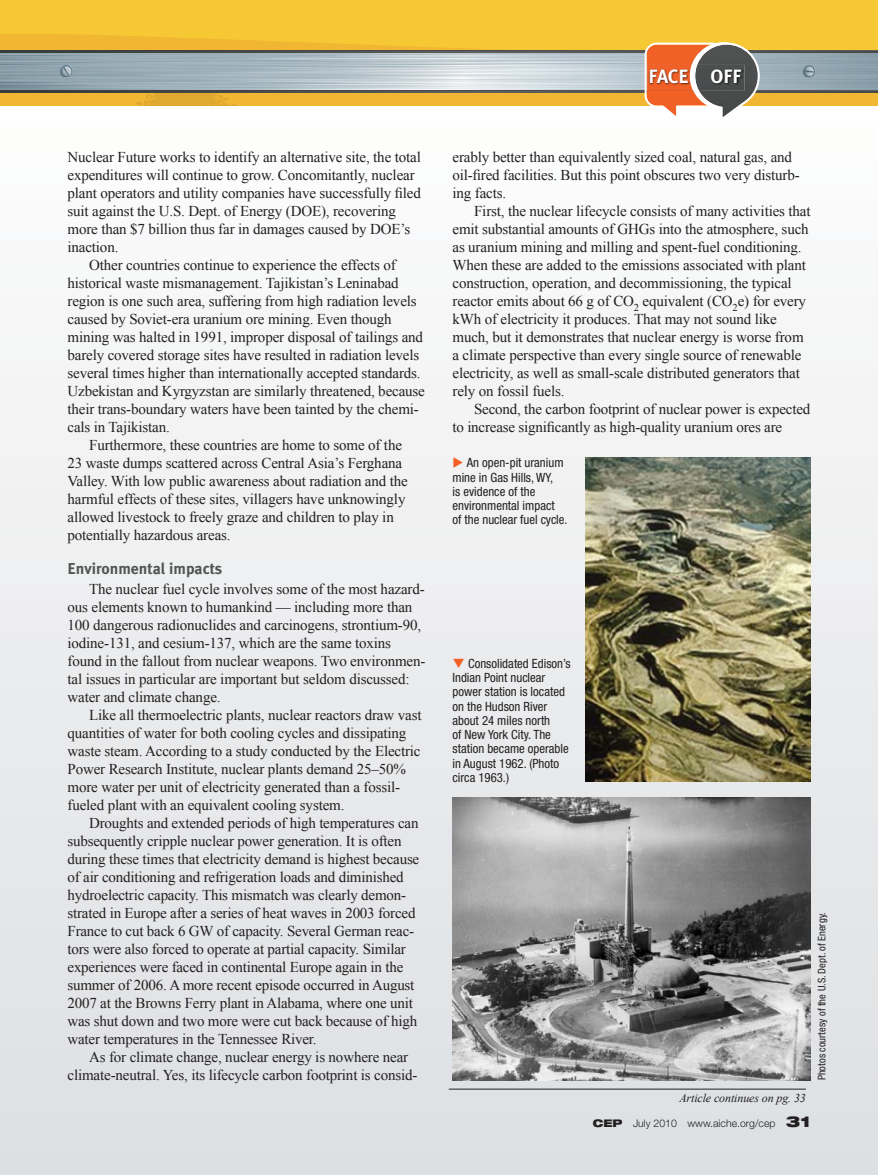
<style>
.page{position:relative;width:878px;height:1175px;background:#fff}
.page>*{position:absolute;margin:0;border:0;box-sizing:border-box;transform-origin:0 0}
.t1{font:19.2px "Meta Plus Bold Caps";color:#fff}
.t2{font:700 15.75px "Meta Plus";color:#525553}
.t3{font:15px/18px "Times New Roman";letter-spacing:-.01em;color:#231f20}
.t4{font:condensed 12.75px/14.2px "Helvetica Neue";color:#231f20}
.t5{font:italic 12px "Times New Roman";letter-spacing:-.01em;color:#231f20}
.t6{font:condensed 10.5px "Helvetica Neue";color:#231f20}
.t7{font:300 10.5px "Helvetica Neue";color:#231f20}
.s1{color:#f15f24}
.s2{font-weight:900;font-stretch:expanded}
.s3{font-weight:900;font-stretch:expanded;font-size:15px}
</style>
<div class="page">
<div style="left:0;top:95px;width:878px;height:1079px;background:linear-gradient(to bottom,#fdfdfd,#dbdee1)"></div>
<svg style="left:0;top:0;width:878px;height:122px;background:#d8c078"></svg>
<img style="left:647px;top:65px;width:42px;height:25px">
<img style="left:689px;top:65px;width:55px;height:25px">
<img style="left:693px;top:65px;width:5px;height:25px">
<hr style="left:449px;top:1088px;width:357px;height:1px;background:#231f20">
<img style="left:452px;top:797px;width:358px;height:283px">
<img style="left:585px;top:457px;width:225px;height:324px">
<p class="t3" style="left:68px;top:148px;width:355px">Nuclear Future works to identify an alternative site, the total</p>
<p class="t3" style="left:68px;top:166px;width:348px">expenditures will continue to grow. Concomitantly, nuclear</p>
<p class="t3" style="left:68px;top:184px;width:355px">plant operators and utility companies have successfully filed</p>
<p class="t3" style="left:68px;top:202px;width:330px">suit against the U.S. Dept. of Energy (DOE), recovering</p>
<p class="t3" style="left:68px;top:220px;width:344px">more than $7 billion thus far in damages caused by DOE’s</p>
<p class="t3" style="left:68px;top:238px;width:52px">inaction.</p>
<p class="t3" style="left:89px;top:256px;width:308px">Other countries continue to experience the effects of</p>
<p class="t3" style="left:68px;top:274px;width:333px">historical waste mismanagement. Tajikistan’s Leninabad</p>
<p class="t3" style="left:68px;top:292px;width:350px">region is one such area, suffering from high radiation levels</p>
<p class="t3" style="left:68px;top:310px;width:325px">caused by Soviet-era uranium ore mining. Even though</p>
<p class="t3" style="left:68px;top:328px;width:357px">mining was halted in 1991, improper disposal of tailings and</p>
<p class="t3" style="left:68px;top:346px;width:353px">barely covered storage sites have resulted in radiation levels</p>
<p class="t3" style="left:68px;top:364px;width:355px">several times higher than internationally accepted standards.</p>
<p class="t3" style="left:68px;top:382px;width:359px">Uzbekistan and Kyrgyzstan are similarly threatened, because</p>
<p class="t3" style="left:68px;top:400px;width:353px">their trans-boundary waters have been tainted by the chemi-</p>
<p class="t3" style="left:68px;top:418px;width:104px">cals in Tajikistan.</p>
<p class="t3" style="left:89px;top:436px;width:314px">Furthermore, these countries are home to some of the</p>
<p class="t3" style="left:68px;top:454px;width:336px">23 waste dumps scattered across Central Asia’s Ferghana</p>
<p class="t3" style="left:68px;top:472px;width:342px">Valley. With low public awareness about radiation and the</p>
<p class="t3" style="left:68px;top:490px;width:339px">harmful effects of these sites, villagers have unknowingly</p>
<p class="t3" style="left:68px;top:508px;width:328px">allowed livestock to freely graze and children to play in</p>
<p class="t3" style="left:68px;top:526px;width:164px">potentially hazardous areas.</p>
<p class="t2" style="left:68px;top:560px;width:156px">Environmental impacts</p>
<p class="t3" style="left:68px;top:580px;width:359px;text-indent:22px">The nuclear fuel cycle involves some of the most hazard&shy;ous elements known to humankind — including more than 100 dangerous radionuclides and carcinogens, strontium-90, iodine-131, and cesium-137, which are the same toxins found in the fallout from nuclear weapons. Two environmen&shy;tal issues in particular are important but seldom discussed: water and climate change.</p>
<p class="t3" style="left:68px;top:706px;width:355px;text-indent:22px">Like all thermoelectric plants, nuclear reactors draw vast quantities of water for both cooling cycles and dissipating waste steam. According to a study conducted by the Electric Power Research Institute, nuclear plants demand 25–50% more water per unit of electricity generated than a fossil&shy;fueled plant with an equivalent cooling system.</p>
<p class="t3" style="left:68px;top:814px;width:353px;text-indent:22px">Droughts and extended periods of high temperatures can subsequently cripple nuclear power generation. It is often during these times that electricity demand is highest because of air conditioning and refrigeration loads and diminished hydroelectric capacity. This mismatch was clearly demon&shy;strated in Europe after a series of heat waves in 2003 forced France to cut back 6 GW of capacity. Several German reac&shy;tors were also forced to operate at partial capacity. Similar experiences were faced in continental Europe again in the summer of 2006. A more recent episode occurred in August 2007 at the Browns Ferry plant in Alabama, where one unit was shut down and two more were cut back because of high water temperatures in the Tennessee River.</p>
<p class="t3" style="left:68px;top:1048px;width:351px;text-indent:22px">As for climate change, nuclear energy is nowhere near climate-neutral. Yes, its lifecycle carbon footprint is consid-</p>
<p class="t1" style="left:648px;top:65px;width:95px">FACE OFF</p>
<p class="t3" style="left:452px;top:148px;width:349px">erably better than equivalently sized coal, natural gas, and oil-fired facilities. But this point obscures two very disturb&shy;ing facts.</p>
<p class="t3" style="left:452px;top:202px;width:359px;text-indent:22px">First, the nuclear lifecycle consists of many activities that emit substantial amounts of GHGs into the atmosphere, such as uranium mining and milling and spent-fuel conditioning.<br>When these are added to the emissions associated with plant construction, operation, and decommissioning, the typical reactor emits about 66 g of CO<sub>2</sub> equivalent (CO<sub>2</sub>e) for every kWh of electricity it produces. That may not sound like much, but it demonstrates that nuclear energy is worse from a climate perspective than every single source of renewable electricity, as well as small-scale distributed generators that rely on fossil fuels.</p>
<p class="t3" style="left:452px;top:400px;width:359px;text-indent:22px">Second, the carbon footprint of nuclear power is expected to increase significantly as high-quality uranium ores are</p>
<p class="t4" style="left:452px;top:455px;width:117px"><span class="s1">◆</span> An open-pit uranium mine in Gas Hills, WY,<br>is evidence of the environmental impact<br>of the nuclear fuel cycle.</p>
<p class="t4" style="left:452px;top:656px;width:120px"><span class="s1">❑</span> Consolidated Edison’s<br>Indian Point nuclear power station is located on the Hudson River about 24 miles north<br>of New York City. The station became operable in August 1962. (Photo circa 1963.)</p>
<p class="t5" style="left:679px;top:1090px;width:128px">Article continues on pg. 33</p>
<p class="t7" style="left:593px;top:1117px;width:219px"><span class="s2">CEP</span> July 2010 www.aiche.org/cep <span class="s3">31</span></p>
<p class="t6" style="left:815px;top:1080px;width:170px;rotate:-90deg">Photos courtesy of the U.S. Dept. of Energy.</p>
</div>
